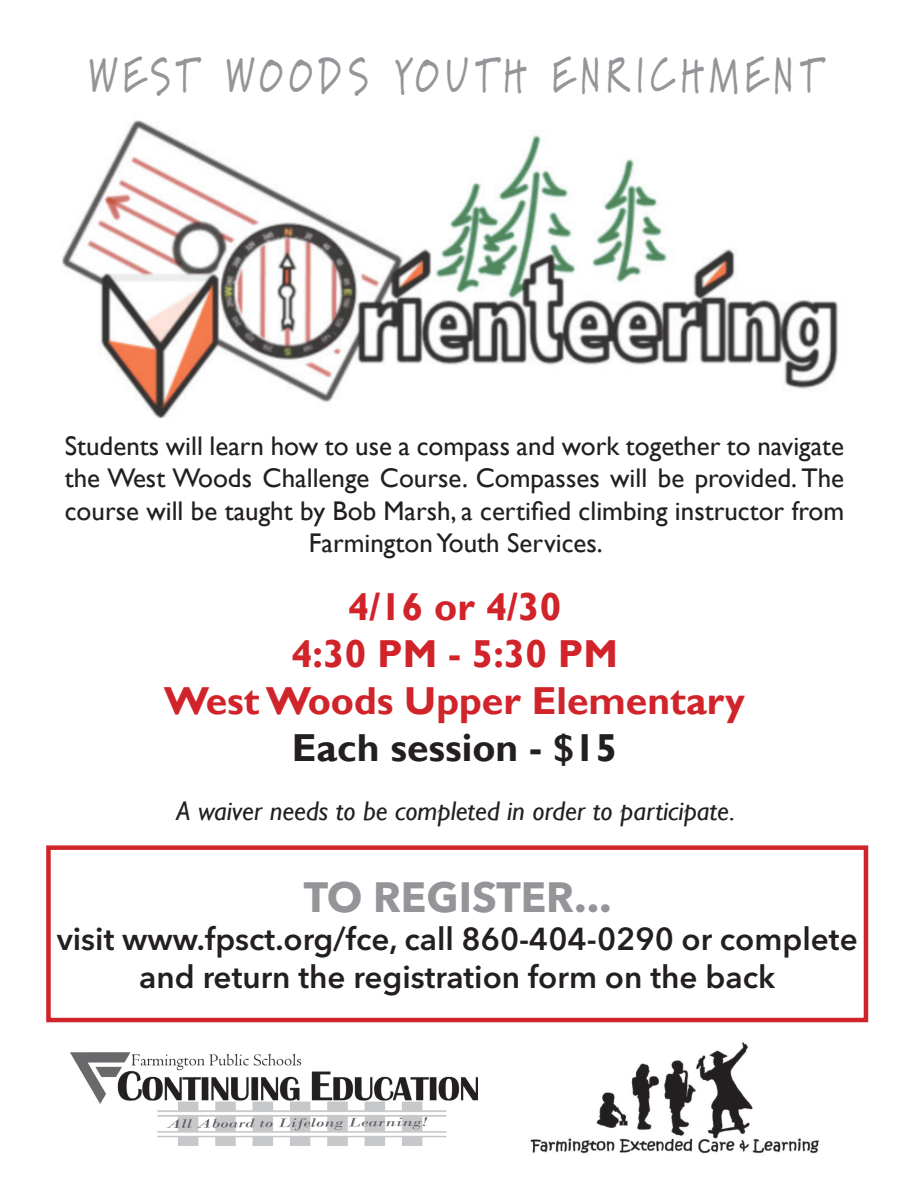
<style>
.page{position:relative;width:918px;height:1188px;background:#fff}
.page>*{position:absolute;margin:0;border:0;box-sizing:border-box;transform-origin:0 0}
.t1{font:700 49.5px "Marydale";letter-spacing:.22em;color:#939598;scale:.65 1}
.t2{font:700 42px "Avenir Next LT Pro";color:#939598}
.t3{font:700 39px/46.8px "Gill Sans";color:#d1232a;text-align:center}
.t4{font:700 39px "Gill Sans";color:#231f20}
.t5{font:600 31.5px/37.8px "Avenir Next LT Pro";color:#231f20;text-align:center}
.t6{font:27px/32.4px "Gill Sans";color:#231f20;text-align:center}
.t7{font:italic 27px "Gill Sans";color:#231f20}
</style>
<div class="page">
<img style="left:61px;top:120px;width:777px;height:299px">
<img style="left:530px;top:1042px;width:290px;height:112px">
<img style="left:70px;top:1052px;width:407px;height:94px">
<div style="left:46px;top:845px;width:822px;height:177px;border:4px solid #d1232a"></div>
<h1 class="t1" style="left:89px;top:45px;width:1128px">WEST WOODS YOUTH ENRICHMENT</h1>
<p class="t6" style="left:65px;top:430px;width:781px">Students will learn how to use a compass and work together to navigate the West Woods Challenge Course. Compasses will be provided. The course will be taught by Bob Marsh, a certified climbing instructor from Farmington Youth Services.</p>
<h3 class="t3" style="left:164px;top:585px;width:583px">4/16 or 4/30<br>4:30 PM - 5:30 PM<br>West Woods Upper Elementary</h3>
<h3 class="t4" style="left:292px;top:724px;width:327px">Each session - $15</h3>
<p class="t7" style="left:177px;top:795px;width:560px">A waiver needs to be completed in order to participate.</p>
<h2 class="t2" style="left:304px;top:871px;width:310px">TO REGISTER...</h2>
<p class="t5" style="left:57px;top:920px;width:803px">visit www.fpsct.org/fce, call 860-404-0290 or complete and return the registration form on the back</p>
</div>
